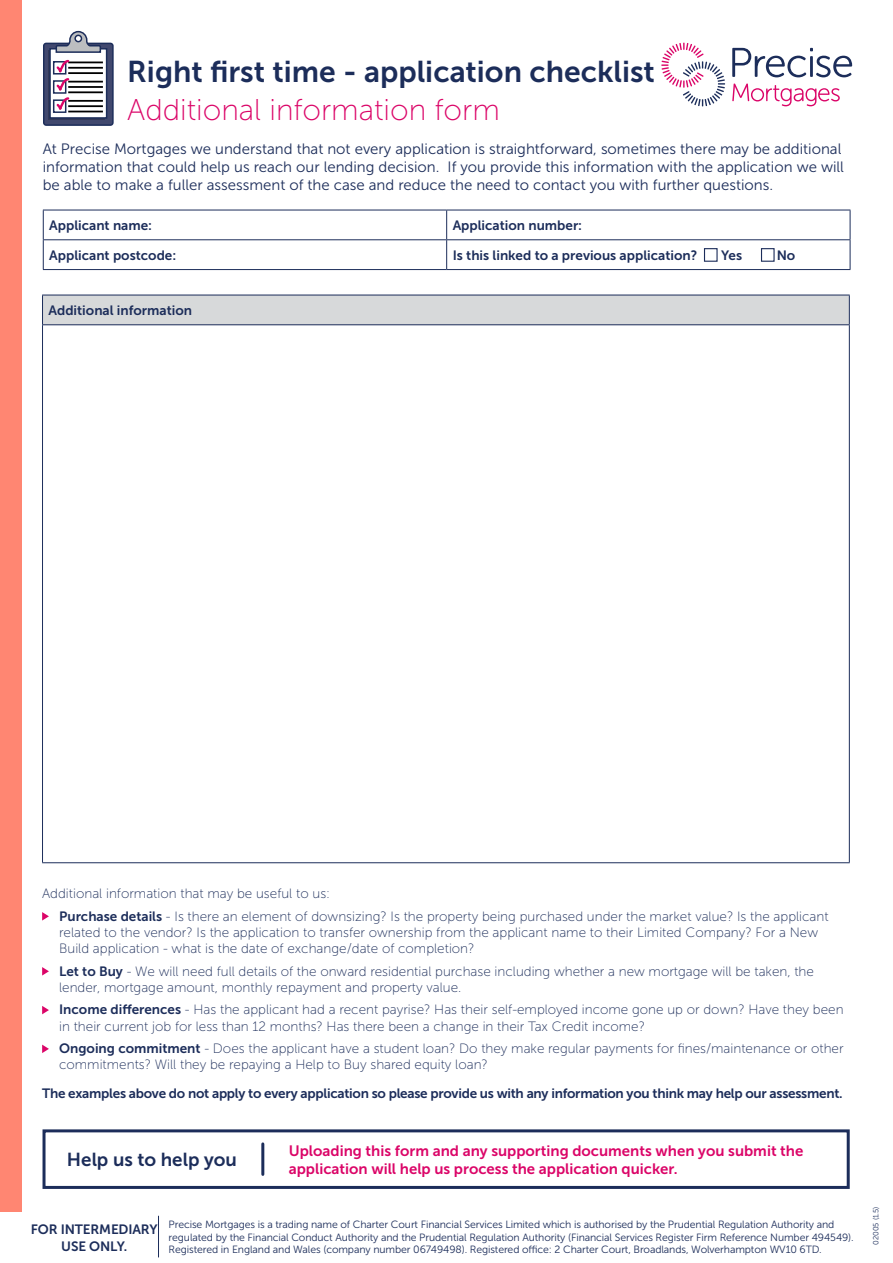
<style>
.page{position:relative;width:893px;height:1263px;background:#fff}
.page>*{position:absolute;margin:0;border:0;box-sizing:border-box;transform-origin:0 0}
.t1{font:30px "Museo Sans 700";color:#1c2d5a}
.t2{font:30px "Museo Sans 100";color:#db0568}
.t3{font:18.75px "Museo Sans 700";color:#1c2d5a}
.t4{font:15px/18px "Museo Sans 300";color:#1c2d5a}
.t5{font:15px/18px "Museo Sans 700";color:#db0568}
.t6{font:13.5px/16.2px "Museo Sans 100";color:#1c2d5a}
.t7{font:13.5px/16.2px "Museo Sans 700";letter-spacing:-.01em;color:#1c2d5a;text-align:center}
.t8{font:10.5px/12.6px "Museo Sans 300";letter-spacing:-.01em;color:#1c2d5a}
.t9{font:7.5px "Museo Sans 300";color:#1c2d5a}
.s1{font-family:"Museo Sans 700"}
</style>
<div class="page">
<hr style="left:158px;top:1216px;width:1px;height:41px;background:#1c2d5a">
<div style="left:43px;top:295px;width:806px;height:30px;background:#d7d9da"></div>
<hr style="left:42px;top:295px;width:808px;height:1px;background:#1c2d5a">
<svg style="left:42px;top:295px;width:1px;height:29px"></svg>
<svg style="left:849px;top:295px;width:1px;height:29px"></svg>
<hr style="left:42px;top:324px;width:808px;height:1px;background:#1c2d5a">
<hr style="left:42px;top:325px;width:1px;height:537px;background:#1c2d5a">
<hr style="left:849px;top:325px;width:1px;height:537px;background:#1c2d5a">
<hr style="left:42px;top:862px;width:808px;height:1px;background:#1c2d5a">
<svg style="left:44px;top:211px;width:806px;height:58px"></svg>
<svg style="left:43px;top:211px;width:1px;height:58px"></svg>
<hr style="left:43px;top:210px;width:404px;height:1px;background:#1c2d5a">
<hr style="left:447px;top:210px;width:403px;height:1px;background:#1c2d5a">
<svg style="left:446px;top:210px;width:1px;height:59px"></svg>
<svg style="left:850px;top:210px;width:1px;height:59px"></svg>
<hr style="left:43px;top:239px;width:404px;height:1px;background:#1c2d5a">
<hr style="left:447px;top:239px;width:403px;height:1px;background:#1c2d5a">
<hr style="left:43px;top:269px;width:404px;height:1px;background:#1c2d5a">
<hr style="left:447px;top:269px;width:403px;height:1px;background:#1c2d5a">
<svg style="left:42px;top:912px;width:7px;height:8px"></svg>
<svg style="left:42px;top:967px;width:7px;height:8px"></svg>
<svg style="left:42px;top:1006px;width:7px;height:8px"></svg>
<svg style="left:42px;top:1044px;width:7px;height:9px"></svg>
<div style="left:43px;top:1129px;width:807px;height:60px;border:3px solid #1c2d5a"></div>
<hr style="left:261px;top:1144px;width:3px;height:30px;background:#1c2d5a">
<div style="left:704px;top:248px;width:14px;height:14px;background:#fff;border:1px solid #1c2d5a"></div>
<div style="left:761px;top:248px;width:14px;height:14px;background:#fff;border:1px solid #1c2d5a"></div>
<div style="left:44px;top:43px;width:69px;height:82px;background:#41486e;border-radius:3px"></div>
<div style="left:43px;top:43px;width:71px;height:83px;border:2px solid #1c2d5a;border-radius:3px"></div>
<div style="left:48px;top:50px;width:57px;height:70px;background:#323857"></div>
<div style="left:49px;top:48px;width:58px;height:71px;background:#fff;border:2px solid #1c2d5a"></div>
<hr style="left:68px;top:62px;width:35px;height:1px;background:#000">
<hr style="left:68px;top:81px;width:35px;height:2px;background:#000">
<hr style="left:68px;top:100px;width:35px;height:2px;background:#000">
<hr style="left:68px;top:67px;width:35px;height:2px;background:#000">
<hr style="left:68px;top:86px;width:35px;height:2px;background:#000">
<hr style="left:68px;top:105px;width:35px;height:2px;background:#000">
<hr style="left:68px;top:72px;width:35px;height:2px;background:#000">
<hr style="left:68px;top:91px;width:35px;height:2px;background:#000">
<hr style="left:68px;top:111px;width:35px;height:1px;background:#000">
<div style="left:53px;top:61px;width:13px;height:14px;border:2px solid #1c2d5a"></div>
<div style="left:53px;top:80px;width:13px;height:14px;border:2px solid #1c2d5a"></div>
<div style="left:53px;top:99px;width:13px;height:14px;border:2px solid #1c2d5a"></div>
<svg style="left:54px;top:30px;width:48px;height:81px"></svg>
<svg style="left:732px;top:48px;width:120px;height:29px"></svg>
<svg style="left:732px;top:84px;width:108px;height:22px"></svg>
<svg style="left:661px;top:43px;width:64px;height:63px"></svg>
<div style="left:0;top:0;width:21px;height:1212px;background:#ff8672"></div>
<h1 class="t1" style="left:127px;top:55px;width:529px">Right first time - application checklist</h1>
<h1 class="t2" style="left:127px;top:94px;width:374px">Additional information form</h1>
<p class="t4" style="left:43px;top:140px;width:803px">At Precise Mortgages we understand that not every application is straightforward, sometimes there may be additional information that could help us reach our lending decision. If you provide this information with the application we will be able to make a fuller assessment of the case and reduce the need to contact you with further questions.</p>
<p class="t7" style="left:49px;top:217px;width:104px">Applicant name:</p>
<p class="t7" style="left:453px;top:217px;width:131px">Application number:</p>
<p class="t7" style="left:49px;top:247px;width:129px">Applicant postcode:</p>
<p class="t7" style="left:453px;top:247px;width:246px">Is this linked to a previous application?</p>
<p class="t7" style="left:721px;top:247px;width:22px">Yes</p>
<p class="t7" style="left:777px;top:247px;width:20px">No</p>
<p class="t7" style="left:49px;top:302px;width:145px">Additional information</p>
<p class="t6" style="left:59px;top:882px;width:771px;line-height:22.6px;text-indent:-17px">Additional information that may be useful to us:<br><span class="s1">Purchase details</span> - Is there an element of downsizing? Is the property being purchased under the market value? Is the applicant</p>
<p class="t6" style="left:59px;top:924px;width:760px">related to the vendor? Is the application to transfer ownership from the applicant name to their Limited Company? For a New<br>Build application - what is the date of exchange/date of completion?</p>
<p class="t6" style="left:59px;top:963px;width:756px"><span class="s1">Let to Buy</span> - We will need full details of the onward residential purchase including whether a new mortgage will be taken, the lender, mortgage amount, monthly repayment and property value.</p>
<p class="t6" style="left:59px;top:1002px;width:786px"><span class="s1">Income differences</span> - Has the applicant had a recent payrise? Has their self-employed income gone up or down? Have they been in their current job for less than 12 months? Has there been a change in their Tax Credit income?</p>
<p class="t6" style="left:59px;top:1040px;width:786px"><span class="s1">Ongoing commitment</span> - Does the applicant have a student loan? Do they make regular payments for fines/maintenance or other commitments? Will they be repaying a Help to Buy shared equity loan?</p>
<p class="t7" style="left:42px;top:1085px;width:802px">The examples above do not apply to every application so please provide us with any information you think may help our assessment.</p>
<h2 class="t3" style="left:67px;top:1149px;width:171px">Help us to help you</h2>
<p class="t5" style="left:289px;top:1141px;width:516px">Uploading this form and any supporting documents when you submit the application will help us process the application quicker.</p>
<p class="t7" style="left:31px;top:1221px;width:128px">FOR INTERMEDIARY<br>USE ONLY.</p>
<p class="t8" style="left:169px;top:1218px;width:687px">Precise Mortgages is a trading name of Charter Court Financial Services Limited which is authorised by the Prudential Regulation Authority and regulated by the Financial Conduct Authority and the Prudential Regulation Authority (Financial Services Register Firm Reference Number 494549).<br>Registered in England and Wales (company number 06749498). Registered office: 2 Charter Court, Broadlands, Wolverhampton WV10 6TD.</p>
<p class="t9" style="left:872px;top:1245px;width:40px;rotate:-90deg">02005 (1.5)</p>
</div>
